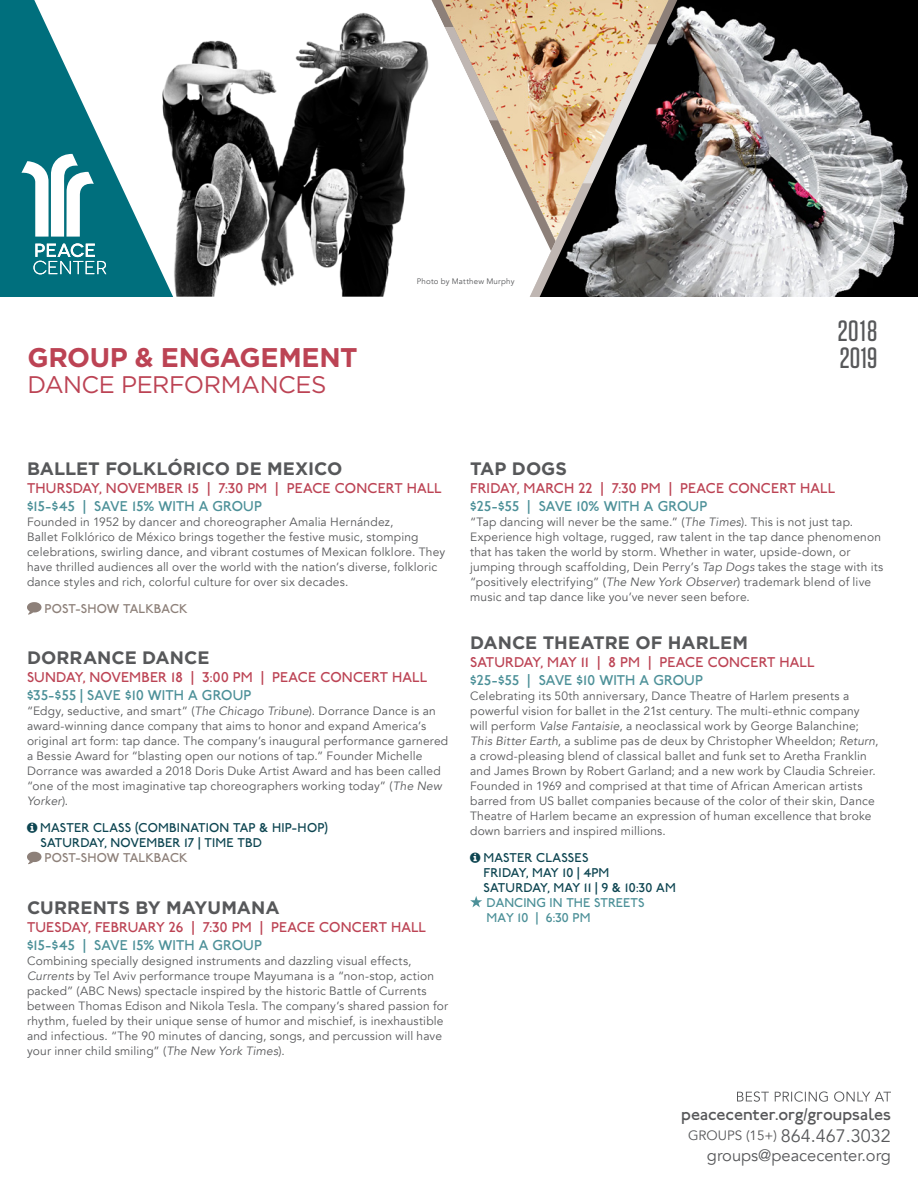
<style>
.page{position:relative;width:918px;height:1188px;background:#fff}
.page>*{position:absolute;margin:0;border:0;box-sizing:border-box;transform-origin:0 0}
.t1{font:500 29.25px "Tungsten";letter-spacing:.025em;color:#57585a}
.t2{font:700 27px "Gotham";letter-spacing:-.01em;color:#bc4354}
.t3{font:24px "Gotham";letter-spacing:-.02em;color:#bc4354}
.t4{font:700 18px "Gotham";color:#57585a}
.t5{font:18px "P22 Johnston Underground";color:#57585a}
.t6{font:18px "Avenir";color:#57585a}
.t7{font:16.5px "Avenir";color:#57585a}
.t8{font:15px/18px "P22 Johnston Underground";letter-spacing:.005em;color:#bc4354}
.t9{font:15px "P22 Johnston Underground";letter-spacing:.005em;color:#4c9098}
.t10{font:13.5px/15px "P22 Johnston Underground";letter-spacing:.01em;color:#0d4551}
.t11{font:13.5px "P22 Johnston Underground";color:#4c9098}
.t12{font:13.5px "P22 Johnston Underground";letter-spacing:.005em;color:#8d8079}
.t13{font:12px/15px "Avenir";letter-spacing:.015em;color:#57585a}
.t14{font:7.95px "Avenir";letter-spacing:.025em;color:#57585a}
.s1{color:#4c9098}
.s2{font-style:italic}
.s3{color:#8d8079}
.s4{font-size:13.5px}
</style>
<div class="page">
<svg style="left:737px;top:1091px;width:154px;height:11px"></svg>
<svg style="left:431px;top:0;width:99px;height:44px;background:#d9b385"></svg>
<img style="left:173px;top:8px;width:336px;height:289px">
<svg style="left:0;top:0;width:173px;height:297px;fill:#006f7d"></svg>
<svg style="left:33px;top:243px;width:73px;height:31px"></svg>
<svg style="left:21px;top:154px;width:73px;height:83px"></svg>
<img style="left:503px;top:44px;width:36px;height:139px">
<svg style="left:438px;top:183px;width:101px;height:114px"></svg>
<img style="left:539px;top:0;width:379px;height:297px">
<svg style="left:27px;top:602px;width:15px;height:13px"></svg>
<svg style="left:27px;top:852px;width:15px;height:12px"></svg>
<svg style="left:470px;top:896px;width:12px;height:11px"></svg>
<p class="t2" style="left:27px;top:339px;width:332px">GROUP &amp; ENGAGEMENT</p>
<p class="t3" style="left:27px;top:369px;width:301px">DANCE PERFORMANCES</p>
<p class="t14" style="left:417px;top:276px;width:99px">Photo by Matthew Murphy</p>
<p class="t1" style="left:838px;top:316px;width:41px">2018</p>
<p class="t1" style="left:840px;top:342px;width:39px">2019</p>
<p class="t4" style="left:27px;top:456px;width:317px">BALLET FOLKLÓRICO DE MEXICO</p>
<p class="t8" style="left:27px;top:479px;width:416px">THURSDAY, NOVEMBER 15 | 7:30 PM | PEACE CONCERT HALL <span class="s1">$15-$45 | SAVE 15% WITH A GROUP</span></p>
<p class="t13" style="left:27px;top:514px;width:420px">Founded in 1952 by dancer and choreographer Amalia Hernández,<br>Ballet Folklórico de México brings together the festive music, stomping celebrations, swirling dance, and vibrant costumes of Mexican folklore. They have thrilled audiences all over the world with the nation’s diverse, folkloric dance styles and rich, colorful culture for over six decades.</p>
<p class="t12" style="left:45px;top:601px;width:145px">POST-SHOW TALKBACK</p>
<p class="t4" style="left:27px;top:646px;width:184px">DORRANCE DANCE</p>
<p class="t8" style="left:27px;top:669px;width:402px">SUNDAY, NOVEMBER 18 | 3:00 PM | PEACE CONCERT HALL <span class="s1">$35-$55 | SAVE $10 WITH A GROUP</span></p>
<p class="t13" style="left:27px;top:704px;width:423px">“Edgy, seductive, and smart” (<span class="s2">The Chicago Tribune</span>). Dorrance Dance is an award-winning dance company that aims to honor and expand America’s original art form: tap dance. The company’s inaugural performance garnered a Bessie Award for “blasting open our notions of tap.” Founder Michelle Dorrance was awarded a 2018 Doris Duke Artist Award and has been called “one of the most imaginative tap choreographers working today” (<span class="s2">The New Yorker</span>).</p>
<p class="t10" style="left:40px;top:821px;width:289px">MASTER CLASS (COMBINATION TAP &amp; HIP-HOP)</p>
<p class="t10" style="left:40px;top:836px;width:223px">SATURDAY, NOVEMBER 17 | TIME TBD<br><span class="s3">POST-SHOW TALKBACK</span></p>
<p class="t4" style="left:27px;top:896px;width:254px">CURRENTS BY MAYUMANA</p>
<p class="t8" style="left:27px;top:918px;width:401px">TUESDAY, FEBRUARY 26 | 7:30 PM | PEACE CONCERT HALL</p>
<p class="t9" style="left:27px;top:937px;width:237px">$15-$45 | SAVE 15% WITH A GROUP</p>
<p class="t13" style="left:27px;top:954px;width:423px">Combining specially designed instruments and dazzling visual effects, <span class="s2">Currents</span> by Tel Aviv performance troupe Mayumana is a “non-stop, action packed” (ABC News) spectacle inspired by the historic Battle of Currents between Thomas Edison and Nikola Tesla. The company’s shared passion for rhythm, fueled by their unique sense of humor and mischief, is inexhaustible and infectious. “The 90 minutes of dancing, songs, and percussion will have your inner child smiling” (<span class="s2">The New York Times</span>).</p>
<p class="t4" style="left:470px;top:456px;width:98px">TAP DOGS</p>
<p class="t8" style="left:470px;top:479px;width:367px">FRIDAY, MARCH 22 | 7:30 PM | PEACE CONCERT HALL</p>
<p class="t9" style="left:470px;top:497px;width:239px">$25-$55 | SAVE 10% WITH A GROUP</p>
<p class="t13" style="left:470px;top:514px;width:415px">“Tap dancing will never be the same.” (<span class="s2">The Times</span>). This is not just tap.<br>Experience high voltage, rugged, raw talent in the tap dance phenomenon that has taken the world by storm. Whether in water, upside-down, or jumping through scaffolding, Dein Perry’s <span class="s2">Tap Dogs</span> takes the stage with its “positively electrifying” (<span class="s2">The New York Observer</span>) trademark blend of live music and tap dance like you’ve never seen before.</p>
<p class="t4" style="left:470px;top:631px;width:279px">DANCE THEATRE OF HARLEM</p>
<p class="t8" style="left:470px;top:654px;width:346px">SATURDAY, MAY 11 | 8 PM | PEACE CONCERT HALL</p>
<p class="t9" style="left:470px;top:672px;width:234px">$25-$55 | SAVE $10 WITH A GROUP</p>
<p class="t13" style="left:470px;top:689px;width:410px">Celebrating its 50th anniversary, Dance Theatre of Harlem presents a powerful vision for ballet in the 21st century. The multi-ethnic company will perform <span class="s2">Valse Fantaisie</span>, a neoclassical work by George Balanchine; <span class="s2">This Bitter Earth</span>, a sublime pas de deux by Christopher Wheeldon; <span class="s2">Return</span>, a crowd-pleasing blend of classical ballet and funk set to Aretha Franklin and James Brown by Robert Garland; and a new work by Claudia Schreier.<br>Founded in 1969 and comprised at that time of African American artists barred from US ballet companies because of the color of their skin, Dance Theatre of Harlem became an expression of human excellence that broke down barriers and inspired millions.</p>
<p class="t10" style="left:483px;top:851px;width:127px">MASTER CLASSES<br>FRIDAY, MAY 10 | 4PM</p>
<p class="t10" style="left:484px;top:881px;width:194px">SATURDAY, MAY 11 | 9 &amp; 10:30 AM</p>
<p class="t11" style="left:487px;top:895px;width:159px">DANCING IN THE STREETS</p>
<p class="t11" style="left:487px;top:910px;width:105px">MAY 10 | 6:30 PM</p>
<p class="t5" style="left:681px;top:1104px;width:211px">peacecenter.org/groupsales</p>
<p class="t6" style="left:688px;top:1125px;width:204px"><span class="s4">GROUPS (15+)</span> 864.467.3032</p>
<p class="t7" style="left:707px;top:1145px;width:186px">groups@peacecenter.org</p>
</div>
